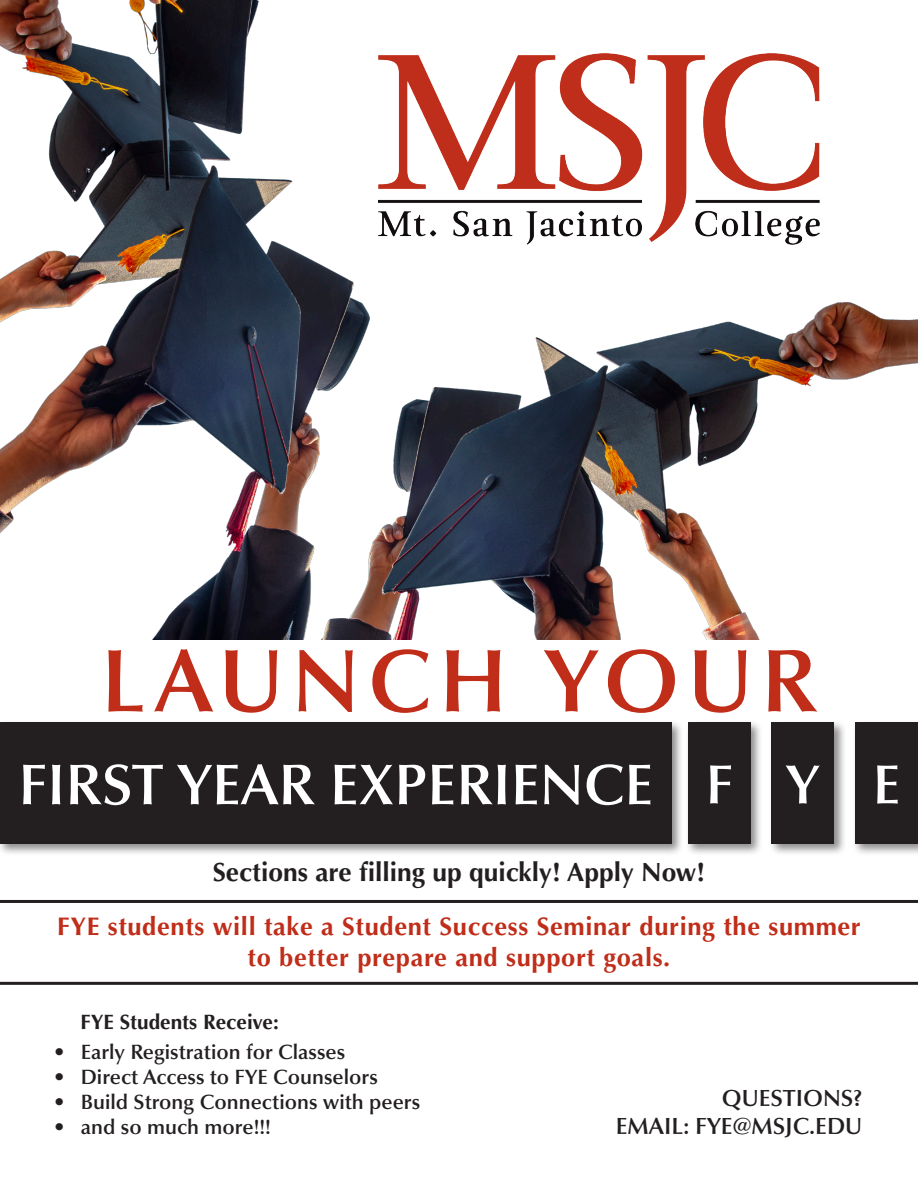
<style>
.page{position:relative;width:918px;height:1188px;background:#fff}
.page>*{position:absolute;margin:0;border:0;box-sizing:border-box;transform-origin:0 0}
.t1{font:600 89.85px "Optima LT Std";letter-spacing:.09em;color:#c02d19}
.t2{font:600 57.9px "Optima LT Std";color:#fff}
.t3{font:600 55.65px "Optima LT Std";color:#fff}
.t4{font:700 26.4px "Optima LT Std";color:#231f20}
.t5{font:700 25.5px "Optima LT Std";letter-spacing:.025em;color:#c02d19}
.t6{font:600 23.4px "Optima LT Std";color:#231f20}
.t7{font:600 20.85px "Optima LT Std";color:#231f20}
.t8{font:700 20.85px "Optima LT Std";color:#231f20}
</style>
<div class="page">
<img style="left:0;top:0;width:918px;height:639px">
<div style="left:0;top:719px;width:684px;height:138px;background:#231f20;opacity:.52"></div>
<div style="left:0;top:722px;width:671px;height:122px;background:#231f20"></div>
<div style="left:685px;top:719px;width:78px;height:138px;background:#231f20;opacity:.52"></div>
<div style="left:688px;top:722px;width:63px;height:122px;background:#231f20"></div>
<div style="left:768px;top:719px;width:79px;height:138px;background:#231f20;opacity:.52"></div>
<div style="left:771px;top:722px;width:63px;height:122px;background:#231f20"></div>
<div style="left:852px;top:719px;width:66px;height:138px;background:#231f20;opacity:.52"></div>
<div style="left:855px;top:722px;width:63px;height:122px;background:#231f20"></div>
<img style="left:379px;top:54px;width:440px;height:191px">
<svg style="left:0;top:900px;width:918px;height:85px"></svg>
<p class="t1" style="left:101px;top:629px;width:718px">LAUNCH YOUR</p>
<p class="t2" style="left:18px;top:751px;width:637px">FIRST YEAR EXPERIENCE</p>
<p class="t3" style="left:705px;top:752px;width:29px">F</p>
<p class="t3" style="left:786px;top:752px;width:34px">Y</p>
<p class="t3" style="left:873px;top:752px;width:29px">E</p>
<p class="t4" style="left:213px;top:857px;width:494px">Sections are filling up quickly! Apply Now!</p>
<p class="t5" style="left:57px;top:912px;width:805px">FYE students will take a Student Success Seminar during the summer</p>
<p class="t5" style="left:248px;top:942px;width:424px">to better prepare and support goals.</p>
<p class="t8" style="left:81px;top:1009px;width:200px">FYE Students Receive:</p>
<p class="t7" style="left:54px;top:1040px;width:293px">• Early Registration for Classes</p>
<p class="t7" style="left:54px;top:1065px;width:325px">• Direct Access to FYE Counselors</p>
<p class="t7" style="left:54px;top:1090px;width:368px">• Build Strong Connections with peers</p>
<p class="t7" style="left:54px;top:1115px;width:219px">• and so much more!!!</p>
<p class="t6" style="left:722px;top:1084px;width:142px">QUESTIONS?</p>
<p class="t6" style="left:616px;top:1112px;width:248px">EMAIL: FYE@MSJC.EDU</p>
</div>
